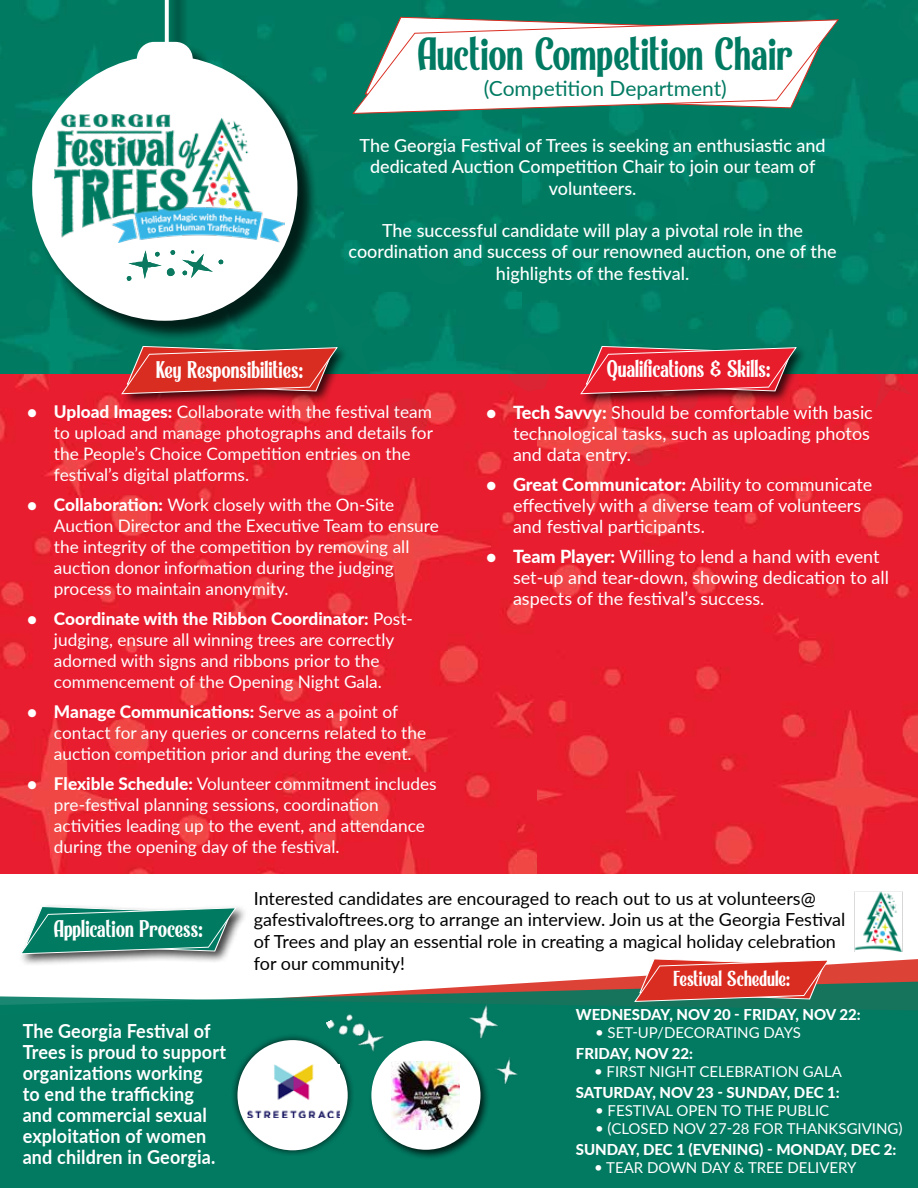
<style>
.page{position:relative;width:918px;height:1188px;background:#fff}
.page>*{position:absolute;margin:0;border:0;box-sizing:border-box;transform-origin:0 0}
.t1{font:45px "Reverb";color:#007a62}
.t2{font:23.25px "Reverb";color:#fff}
.t3{font:21px "Lato";color:#007a62}
.t4{font:21px "Reverb";color:#fff}
.t5{font:700 19.5px/21px "Lato";letter-spacing:.01em;color:#fff;scale:.93 1}
.t6{font:18px/21px "Lato";color:#fff}
.t7{font:500 18px/21.6px "Lato";color:#fff;text-align:center}
.t8{font:18px/21.6px "Lato";color:#000}
.t9{font:17.25px/21px "Lato";color:#fff}
.t10{font:15px "Lato";color:#fff}
.t11{font:800 15px "Lato";color:#fff}
.s1{font-weight:800}
</style>
<div class="page">
<img style="left:522px;top:0;width:396px;height:375px">
<img style="left:0;top:0;width:522px;height:375px">
<img style="left:0;top:375px;width:537px;height:499px">
<img style="left:537px;top:375px;width:381px;height:499px">
<div style="left:871px;top:232px;width:47px;height:58px;background:#027b62"></div>
<svg style="left:505px;top:344px;width:47px;height:48px;background:#545950"></svg>
<svg style="left:897px;top:0;width:21px;height:41px"></svg>
<svg style="left:599px;top:46px;width:265px;height:251px;background:#007c63"></svg>
<svg style="left:864px;top:351px;width:48px;height:60px;background:#8d4344"></svg>
<svg style="left:26px;top:299px;width:8px;height:22px"></svg>
<svg style="left:630px;top:444px;width:23px;height:23px"></svg>
<svg style="left:576px;top:959px;width:342px;height:21px;fill:#dd4237"></svg>
<svg style="left:331px;top:980px;width:587px;height:15px"></svg>
<div style="left:0;top:995px;width:918px;height:193px;background:#027961"></div>
<img style="left:326px;top:1001px;width:62px;height:64px">
<div style="left:368px;top:1038px;width:123px;height:122px;background:#000;opacity:.75"></div>
<div style="left:371px;top:1041px;width:110px;height:109px;background:#fff;border-radius:50%"></div>
<img style="left:392px;top:1061px;width:68px;height:68px">
<div style="left:231px;top:1034px;width:123px;height:123px;background:#000;opacity:.75"></div>
<div style="left:237px;top:1040px;width:111px;height:110px;background:#fff;border-radius:50%"></div>
<img style="left:248px;top:1065px;width:92px;height:53px">
<div style="left:18px;top:903px;width:230px;height:64px;background:#000;opacity:.75"></div>
<svg style="left:18px;top:904px;width:223px;height:53px"></svg>
<img style="left:854px;top:891px;width:49px;height:61px">
<svg style="left:344px;top:15px;width:503px;height:95px"></svg>
<svg style="left:352px;top:11px;width:487px;height:112px"></svg>
<div style="left:34px;top:0;width:284px;height:342px;background:#000;opacity:.75"></div>
<div style="left:32px;top:55px;width:265px;height:266px;background:#fff;border-radius:50%"></div>
<svg style="left:165px;top:0;width:4px;height:42px"></svg>
<div style="left:137px;top:42px;width:56px;height:39px;background:#fff;border-radius:17px"></div>
<img style="left:55px;top:119px;width:6px;height:60px">
<svg style="left:576px;top:318px;width:239px;height:92px;background:#874847"></svg>
<svg style="left:61px;top:59px;width:417px;height:381px"></svg>
<img style="left:464px;top:999px;width:38px;height:42px">
<img style="left:492px;top:1054px;width:29px;height:32px">
<svg style="left:630px;top:959px;width:203px;height:46px;background:#be5549"></svg>
<h1 class="t1" style="left:417px;top:17px;width:377px">Auction Competition Chair</h1>
<p class="t3" style="left:484px;top:73px;width:245px">(Competition Department)</p>
<p class="t7" style="left:360px;top:134px;width:468px">The Georgia Festival of Trees is seeking an enthusiastic and dedicated Auction Competition Chair to join our team of volunteers.</p>
<p class="t7" style="left:349px;top:219px;width:489px">The successful candidate will play a pivotal role in the coordination and success of our renowned auction, one of the highlights of the festival.</p>
<h2 class="t2" style="left:156px;top:351px;width:148px">Key Responsibilities:</h2>
<h2 class="t2" style="left:607px;top:349px;width:165px">Qualifications &amp; Skills:</h2>
<p class="t9" style="left:54px;top:401px;width:380px;text-indent:-27px"><span class="s1">• Upload Images:</span> Collaborate with the festival team to upload and manage photographs and details for the People’s Choice Competition entries on the festival’s digital platforms.</p>
<p class="t9" style="left:54px;top:494px;width:386px;text-indent:-27px"><span class="s1">• Collaboration:</span> Work closely with the On-Site Auction Director and the Executive Team to ensure the integrity of the competition by removing all auction donor information during the judging process to maintain anonymity.</p>
<p class="t9" style="left:27px;top:608px;width:387px;text-align:center"><span class="s1">• Coordinate with the Ribbon Coordinator:</span> Post&shy;judging, ensure all winning trees are correctly adorned with signs and ribbons prior to the commencement of the Opening Night Gala.</p>
<p class="t9" style="left:54px;top:701px;width:374px;text-indent:-27px"><span class="s1">• Manage Communications:</span> Serve as a point of contact for any queries or concerns related to the auction competition prior and during the event.</p>
<p class="t9" style="left:54px;top:773px;width:384px;text-indent:-27px"><span class="s1">• Flexible Schedule:</span> Volunteer commitment includes pre-festival planning sessions, coordination activities leading up to the event, and attendance during the opening day of the festival.</p>
<p class="t8" style="left:254px;top:887px;width:593px">Interested candidates are encouraged to reach out to us at volunteers@ gafestivaloftrees.org to arrange an interview. Join us at the Georgia Festival of Trees and play an essential role in creating a magical holiday celebration for our community!</p>
<p class="t6" style="left:513px;top:401px;width:361px;text-indent:-27px"><span class="s1">• Tech Savvy:</span> Should be comfortable with basic technological tasks, such as uploading photos and data entry.</p>
<p class="t6" style="left:513px;top:473px;width:361px;text-indent:-27px"><span class="s1">• Great Communicator:</span> Ability to communicate effectively with a diverse team of volunteers and festival participants.</p>
<p class="t6" style="left:513px;top:545px;width:377px;text-indent:-27px"><span class="s1">• Team Player:</span> Willing to lend a hand with event set-up and tear-down, showing dedication to all aspects of the festival’s success.</p>
<h2 class="t2" style="left:54px;top:910px;width:150px">Application Process:</h2>
<p class="t4" style="left:674px;top:962px;width:118px">Festival Schedule:</p>
<p class="t5" style="left:23px;top:1020px;width:220px">The Georgia Festival of<br>Trees is proud to support organizations working<br>to end the trafficking and commercial sexual exploitation of women and children in Georgia.</p>
<p class="t11" style="left:576px;top:1003px;width:286px">WEDNESDAY, NOV 20 - FRIDAY, NOV 22:</p>
<p class="t10" style="left:595px;top:1022px;width:207px">• SET-UP/DECORATING DAYS</p>
<p class="t11" style="left:576px;top:1042px;width:119px">FRIDAY, NOV 22:</p>
<p class="t10" style="left:594px;top:1061px;width:249px">• FIRST NIGHT CELEBRATION GALA</p>
<p class="t11" style="left:576px;top:1081px;width:265px">SATURDAY, NOV 23 - SUNDAY, DEC 1:</p>
<p class="t10" style="left:595px;top:1100px;width:236px">• FESTIVAL OPEN TO THE PUBLIC</p>
<p class="t10" style="left:595px;top:1118px;width:309px">• (CLOSED NOV 27-28 FOR THANKSGIVING)</p>
<p class="t11" style="left:576px;top:1138px;width:322px">SUNDAY, DEC 1 (EVENING) - MONDAY, DEC 2:</p>
<p class="t10" style="left:594px;top:1157px;width:264px">• TEAR DOWN DAY &amp; TREE DELIVERY</p>
</div>
